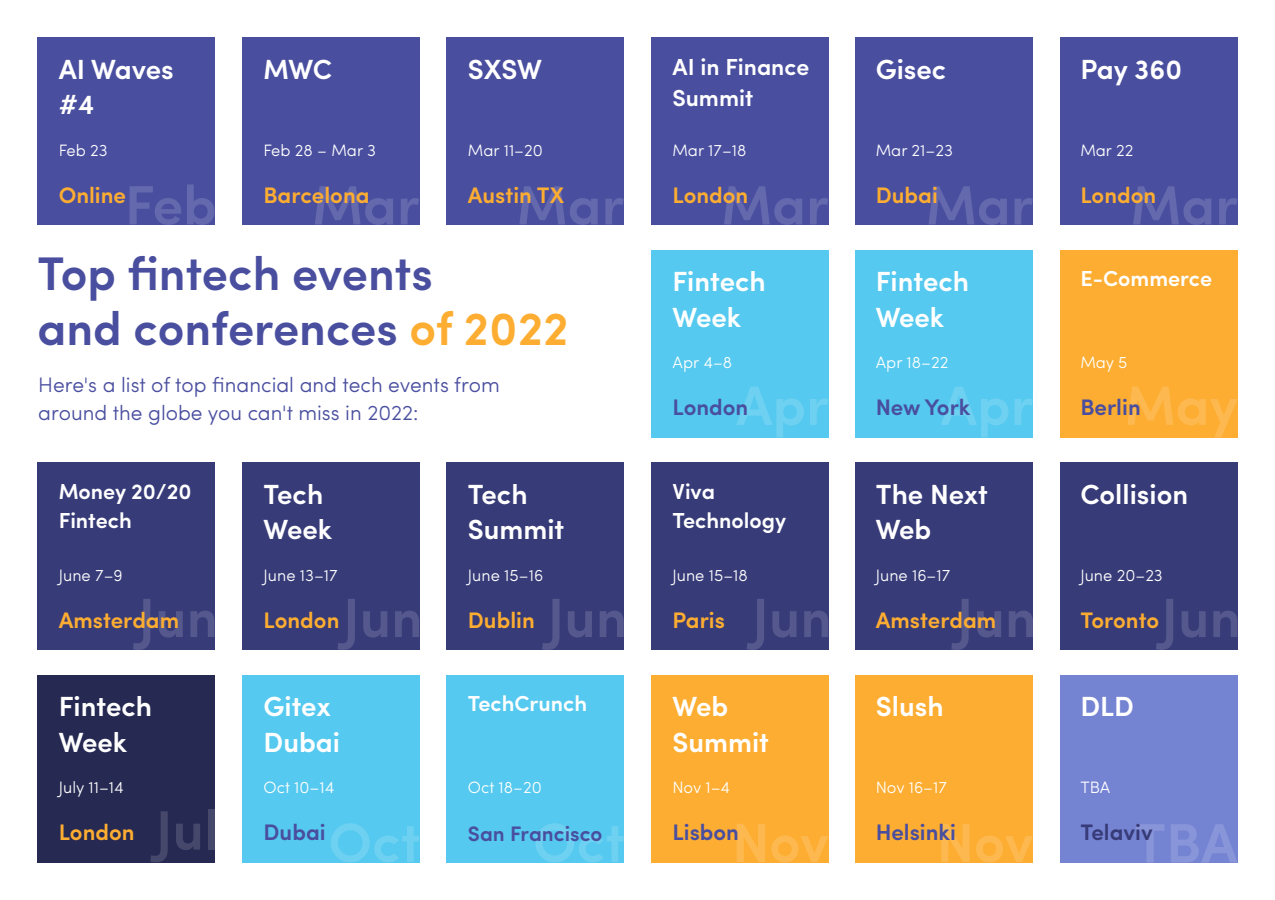
<style>
.page{position:relative;width:1275px;height:900px;background:#fff}
.page>*{position:absolute;margin:0;border:0;box-sizing:border-box;transform-origin:0 0}
.t1{font:600 47.25px/54.8px "Sofia Pro";color:#494e9f}
.t2{font:600 27.75px/35.2px "Sofia Pro";color:#fff}
.t3{font:600 23.25px/30.8px "Sofia Pro";color:#fff}
.t4{font:600 22.5px "Sofia Pro";color:#fdad31}
.t5{font:600 22.5px "Sofia Pro";color:#494e9f}
.t6{font:600 22.5px "Sofia Pro";color:#373b78}
.t7{font:600 21.75px/29.2px "Sofia Pro";color:#fff}
.t8{font:300 21px/28.5px "Sofia Pro";color:#494e9f}
.t9{font:600 21px "Sofia Pro";color:#494e9f}
.t10{font:300 16.5px "Sofia Pro";color:#fff}
.s1{color:#fdad31}
</style>
<div class="page">
<div style="left:651px;top:250px;width:177px;height:187px;background:#55c9ef"></div>
<div style="left:856px;top:250px;width:177px;height:187px;background:#55c9ef"></div>
<div style="left:1060px;top:250px;width:178px;height:187px;background:#fdad31"></div>
<div style="left:242px;top:38px;width:177px;height:187px;background:#494e9f"></div>
<div style="left:447px;top:38px;width:177px;height:187px;background:#494e9f"></div>
<div style="left:651px;top:38px;width:177px;height:187px;background:#494e9f"></div>
<div style="left:856px;top:38px;width:177px;height:187px;background:#494e9f"></div>
<div style="left:1060px;top:38px;width:178px;height:187px;background:#494e9f"></div>
<div style="left:242px;top:462px;width:177px;height:188px;background:#373b78"></div>
<div style="left:447px;top:462px;width:177px;height:188px;background:#373b78"></div>
<div style="left:651px;top:462px;width:177px;height:188px;background:#373b78"></div>
<div style="left:856px;top:462px;width:177px;height:188px;background:#373b78"></div>
<div style="left:1060px;top:462px;width:178px;height:188px;background:#373b78"></div>
<div style="left:38px;top:462px;width:177px;height:188px;background:#373b78"></div>
<div style="left:242px;top:675px;width:177px;height:187px;background:#55c9ef"></div>
<div style="left:447px;top:675px;width:177px;height:187px;background:#55c9ef"></div>
<div style="left:651px;top:675px;width:177px;height:187px;background:#fdad31"></div>
<div style="left:856px;top:675px;width:177px;height:187px;background:#fdad31"></div>
<div style="left:1060px;top:675px;width:178px;height:187px;background:#7583d3"></div>
<div style="left:38px;top:675px;width:177px;height:187px;background:#262952"></div>
<svg style="left:315px;top:186px;width:78px;height:39px"></svg>
<svg style="left:401px;top:198px;width:18px;height:27px"></svg>
<svg style="left:519px;top:186px;width:79px;height:39px"></svg>
<svg style="left:605px;top:198px;width:19px;height:27px"></svg>
<svg style="left:724px;top:186px;width:78px;height:39px"></svg>
<svg style="left:810px;top:198px;width:18px;height:27px"></svg>
<svg style="left:929px;top:186px;width:78px;height:39px"></svg>
<svg style="left:1015px;top:198px;width:18px;height:27px"></svg>
<svg style="left:1133px;top:186px;width:78px;height:39px"></svg>
<svg style="left:1219px;top:198px;width:18px;height:27px"></svg>
<svg style="left:736px;top:387px;width:68px;height:50px"></svg>
<svg style="left:810px;top:398px;width:18px;height:27px"></svg>
<svg style="left:941px;top:387px;width:67px;height:50px"></svg>
<svg style="left:1015px;top:398px;width:18px;height:27px"></svg>
<svg style="left:1127px;top:387px;width:110px;height:50px"></svg>
<svg style="left:133px;top:599px;width:17px;height:51px"></svg>
<svg style="left:159px;top:611px;width:24px;height:27px"></svg>
<svg style="left:190px;top:611px;width:25px;height:26px"></svg>
<svg style="left:338px;top:599px;width:17px;height:51px"></svg>
<svg style="left:363px;top:611px;width:24px;height:27px"></svg>
<svg style="left:395px;top:611px;width:24px;height:26px"></svg>
<svg style="left:542px;top:599px;width:18px;height:51px"></svg>
<svg style="left:568px;top:611px;width:24px;height:27px"></svg>
<svg style="left:600px;top:611px;width:24px;height:26px"></svg>
<svg style="left:747px;top:599px;width:17px;height:51px"></svg>
<svg style="left:772px;top:611px;width:25px;height:27px"></svg>
<svg style="left:804px;top:611px;width:24px;height:26px"></svg>
<svg style="left:951px;top:599px;width:18px;height:51px"></svg>
<svg style="left:977px;top:611px;width:24px;height:27px"></svg>
<svg style="left:1009px;top:611px;width:24px;height:26px"></svg>
<svg style="left:1156px;top:599px;width:17px;height:51px"></svg>
<svg style="left:1182px;top:611px;width:24px;height:27px"></svg>
<svg style="left:1213px;top:611px;width:24px;height:26px"></svg>
<svg style="left:150px;top:811px;width:18px;height:51px"></svg>
<svg style="left:176px;top:824px;width:24px;height:26px"></svg>
<div style="left:208px;top:810px;width:7px;height:40px;background:#46486b"></div>
<svg style="left:331px;top:823px;width:88px;height:39px"></svg>
<svg style="left:535px;top:823px;width:89px;height:39px"></svg>
<svg style="left:737px;top:824px;width:28px;height:38px"></svg>
<svg style="left:771px;top:836px;width:57px;height:26px"></svg>
<svg style="left:941px;top:824px;width:29px;height:38px"></svg>
<svg style="left:976px;top:836px;width:57px;height:26px"></svg>
<svg style="left:1136px;top:824px;width:28px;height:38px"></svg>
<svg style="left:1171px;top:824px;width:66px;height:38px"></svg>
<div style="left:38px;top:38px;width:177px;height:187px;background:#494e9f"></div>
<svg style="left:130px;top:186px;width:51px;height:39px"></svg>
<svg style="left:187px;top:184px;width:28px;height:41px"></svg>
<h2 class="t2" style="left:59px;top:50px;width:117px">AI Waves #4</h2>
<p class="t10" style="left:59px;top:138px;width:51px">Feb 23</p>
<h3 class="t4" style="left:59px;top:178px;width:69px">Online</h3>
<h2 class="t2" style="left:263px;top:50px;width:70px">MWC</h2>
<p class="t10" style="left:263px;top:138px;width:114px">Feb 28 – Mar 3</p>
<h3 class="t4" style="left:263px;top:178px;width:108px">Barcelona</h3>
<h2 class="t2" style="left:468px;top:50px;width:76px">SXSW</h2>
<p class="t10" style="left:468px;top:138px;width:76px">Mar 11–20</p>
<h3 class="t4" style="left:468px;top:178px;width:98px">Austin TX</h3>
<h3 class="t3" style="left:672px;top:50px;width:138px">AI in Finance<br>Summit</h3>
<p class="t10" style="left:672px;top:138px;width:76px">Mar 17–18</p>
<h3 class="t4" style="left:672px;top:178px;width:77px">London</h3>
<h2 class="t2" style="left:876px;top:50px;width:72px">Gisec</h2>
<p class="t10" style="left:876px;top:138px;width:79px">Mar 21–23</p>
<h3 class="t4" style="left:876px;top:178px;width:64px">Dubai</h3>
<h1 class="t1" style="left:38px;top:243px;width:533px">Top fintech events<br>and conferences <span class="s1">of 2022</span></h1>
<p class="t8" style="left:38px;top:369px;width:463px">Here's a list of top financial and tech events from around the globe you can't miss in 2022:</p>
<h2 class="t2" style="left:672px;top:262px;width:95px">Fintech<br>Week</h2>
<p class="t10" style="left:672px;top:351px;width:61px">Apr 4–8</p>
<h3 class="t5" style="left:672px;top:390px;width:77px">London</h3>
<h2 class="t2" style="left:876px;top:262px;width:95px">Fintech<br>Week</h2>
<p class="t10" style="left:876px;top:351px;width:74px">Apr 18–22</p>
<h3 class="t5" style="left:876px;top:390px;width:96px">New York</h3>
<h3 class="t7" style="left:59px;top:475px;width:134px">Money 20/20<br>Fintech</h3>
<p class="t10" style="left:59px;top:563px;width:65px">June 7–9</p>
<h3 class="t4" style="left:59px;top:603px;width:122px">Amsterdam</h3>
<h2 class="t2" style="left:264px;top:475px;width:70px">Tech<br>Week</h2>
<p class="t10" style="left:264px;top:563px;width:76px">June 13–17</p>
<h3 class="t4" style="left:264px;top:603px;width:77px">London</h3>
<h2 class="t2" style="left:468px;top:475px;width:98px">Tech<br>Summit</h2>
<p class="t10" style="left:468px;top:563px;width:77px">June 15–16</p>
<h3 class="t4" style="left:468px;top:603px;width:68px">Dublin</h3>
<h3 class="t7" style="left:672px;top:475px;width:115px">Viva<br>Technology</h3>
<p class="t10" style="left:672px;top:563px;width:77px">June 15–18</p>
<h3 class="t4" style="left:672px;top:603px;width:54px">Paris</h3>
<h2 class="t2" style="left:876px;top:475px;width:114px">The Next<br>Web</h2>
<p class="t10" style="left:876px;top:563px;width:76px">June 16–17</p>
<h3 class="t4" style="left:876px;top:603px;width:122px">Amsterdam</h3>
<h2 class="t2" style="left:59px;top:687px;width:95px">Fintech<br>Week</h2>
<p class="t10" style="left:59px;top:776px;width:67px">July 11–14</p>
<h3 class="t4" style="left:59px;top:815px;width:77px">London</h3>
<h2 class="t2" style="left:264px;top:687px;width:78px">Gitex<br>Dubai</h2>
<p class="t10" style="left:264px;top:776px;width:72px">Oct 10–14</p>
<h3 class="t5" style="left:264px;top:815px;width:64px">Dubai</h3>
<h3 class="t7" style="left:468px;top:688px;width:121px">TechCrunch</h3>
<p class="t10" style="left:468px;top:776px;width:75px">Oct 18–20</p>
<p class="t9" style="left:468px;top:817px;width:136px">San Francisco</p>
<h2 class="t2" style="left:672px;top:687px;width:98px">Web<br>Summit</h2>
<p class="t10" style="left:672px;top:776px;width:59px">Nov 1–4</p>
<h3 class="t5" style="left:672px;top:815px;width:68px">Lisbon</h3>
<h2 class="t2" style="left:876px;top:687px;width:69px">Slush</h2>
<p class="t10" style="left:876px;top:776px;width:73px">Nov 16–17</p>
<h3 class="t5" style="left:876px;top:815px;width:82px">Helsinki</h3>
<h2 class="t2" style="left:1080px;top:50px;width:103px">Pay 360</h2>
<p class="t10" style="left:1080px;top:138px;width:55px">Mar 22</p>
<h3 class="t4" style="left:1080px;top:178px;width:77px">London</h3>
<h3 class="t7" style="left:1080px;top:263px;width:133px">E-Commerce</h3>
<p class="t10" style="left:1080px;top:351px;width:49px">May 5</p>
<h3 class="t5" style="left:1080px;top:390px;width:62px">Berlin</h3>
<h2 class="t2" style="left:1080px;top:475px;width:109px">Collision</h2>
<p class="t10" style="left:1080px;top:563px;width:84px">June 20–23</p>
<h3 class="t4" style="left:1080px;top:603px;width:80px">Toronto</h3>
<h2 class="t2" style="left:1080px;top:687px;width:55px">DLD</h2>
<p class="t10" style="left:1080px;top:776px;width:31px">TBA</p>
<h3 class="t6" style="left:1080px;top:815px;width:74px">Telaviv</h3>
</div>
